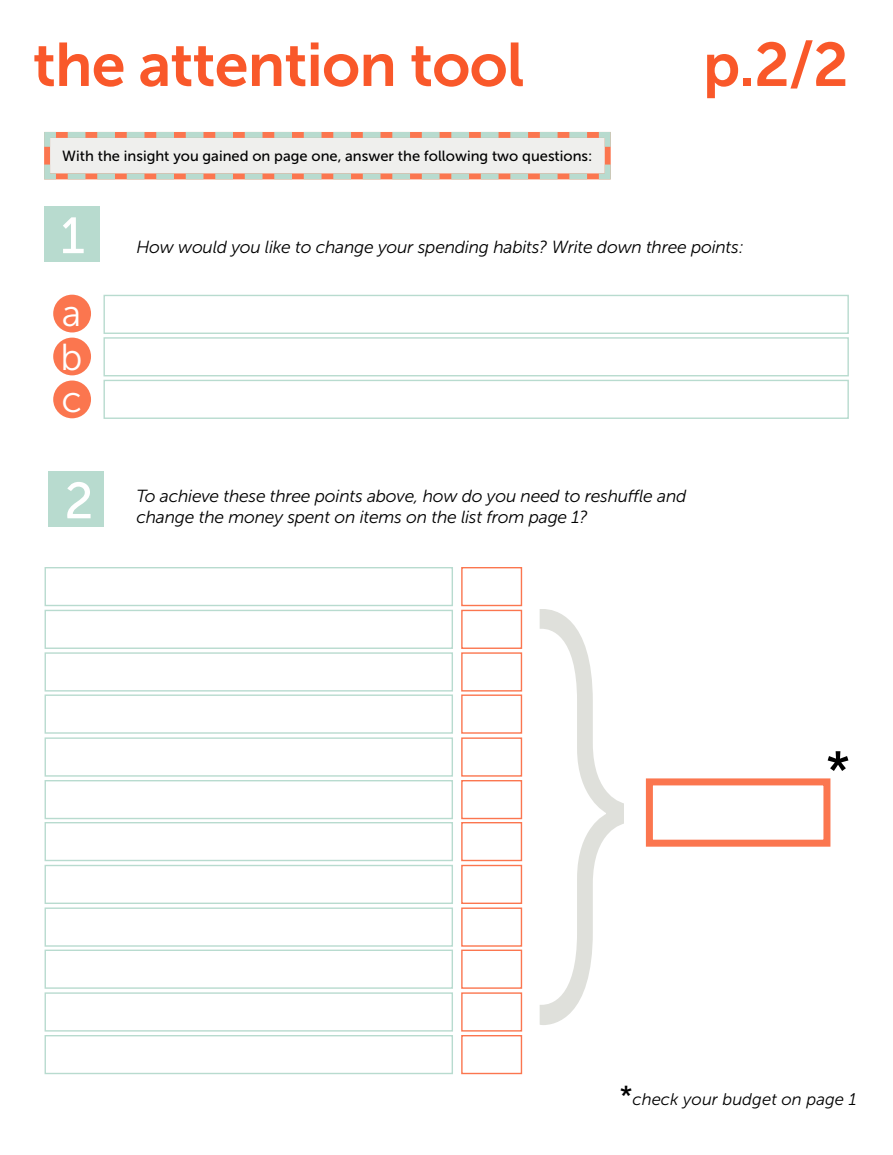
<style>
.page{position:relative;width:893px;height:1155px;background:#fff}
.page>*{position:absolute;margin:0;border:0;box-sizing:border-box;transform-origin:0 0}
.t1{font:61.25px "Museo Sans 700";letter-spacing:-.015em;color:#f93b04}
.t2{font:52.5px "Museo Sans 500";color:#000}
.t3{font:50.75px "Museo Sans 500";color:#fff}
.t4{font:37.45px/43.1px "Museo Sans 300";color:#fff;text-align:justify}
.t5{font:italic 17.5px "Museo Sans 300";letter-spacing:-.015em;color:#000}
.t6{font:italic 16.8px "Museo Sans 300";color:#000}
.t7{font:14.7px "Museo Sans 500";color:#000}
.s1{font-family:"Museo Sans 500";font-style:normal;font-size:27.3px}
</style>
<div class="page">
<div style="left:44px;top:206px;width:55px;height:55px;background:#b8dbcf"></div>
<svg style="left:44px;top:132px;width:567px;height:48px;background:#e7ded6"></svg>
<div style="left:48px;top:471px;width:55px;height:55px;background:#b8dbcf"></div>
<div style="left:103px;top:295px;width:745px;height:39px;border:1px solid #b8dbcf"></div>
<div style="left:103px;top:337px;width:745px;height:39px;border:1px solid #b8dbcf"></div>
<div style="left:103px;top:380px;width:745px;height:39px;border:1px solid #b8dbcf"></div>
<div style="left:53px;top:295px;width:38px;height:37px;background:#fb764f;border-radius:50%"></div>
<div style="left:53px;top:338px;width:38px;height:37px;background:#fb764f;border-radius:50%"></div>
<div style="left:53px;top:381px;width:38px;height:37px;background:#fb764f;border-radius:50%"></div>
<div style="left:45px;top:567px;width:408px;height:39px;border:1px solid #b8dbcf"></div>
<div style="left:45px;top:737px;width:408px;height:40px;border:1px solid #b8dbcf"></div>
<div style="left:45px;top:908px;width:408px;height:39px;border:1px solid #b8dbcf"></div>
<div style="left:45px;top:610px;width:408px;height:39px;border:1px solid #b8dbcf"></div>
<div style="left:45px;top:780px;width:408px;height:39px;border:1px solid #b8dbcf"></div>
<div style="left:45px;top:950px;width:408px;height:39px;border:1px solid #b8dbcf"></div>
<div style="left:45px;top:652px;width:408px;height:40px;border:1px solid #b8dbcf"></div>
<div style="left:45px;top:822px;width:408px;height:39px;border:1px solid #b8dbcf"></div>
<div style="left:45px;top:992px;width:408px;height:40px;border:1px solid #b8dbcf"></div>
<div style="left:45px;top:695px;width:408px;height:39px;border:1px solid #b8dbcf"></div>
<div style="left:45px;top:865px;width:408px;height:39px;border:1px solid #b8dbcf"></div>
<div style="left:45px;top:1035px;width:408px;height:39px;border:1px solid #b8dbcf"></div>
<div style="left:461px;top:567px;width:61px;height:39px;border:1px solid #fb764f"></div>
<div style="left:461px;top:822px;width:61px;height:39px;border:1px solid #fb764f"></div>
<div style="left:461px;top:695px;width:61px;height:39px;border:1px solid #fb764f"></div>
<div style="left:461px;top:950px;width:61px;height:39px;border:1px solid #fb764f"></div>
<div style="left:461px;top:610px;width:61px;height:39px;border:1px solid #fb764f"></div>
<div style="left:461px;top:865px;width:61px;height:39px;border:1px solid #fb764f"></div>
<div style="left:461px;top:737px;width:61px;height:40px;border:1px solid #fb764f"></div>
<div style="left:461px;top:992px;width:61px;height:40px;border:1px solid #fb764f"></div>
<div style="left:461px;top:652px;width:61px;height:40px;border:1px solid #fb764f"></div>
<div style="left:461px;top:908px;width:61px;height:39px;border:1px solid #fb764f"></div>
<div style="left:461px;top:780px;width:61px;height:39px;border:1px solid #fb764f"></div>
<div style="left:461px;top:1035px;width:61px;height:39px;border:1px solid #fb764f"></div>
<svg style="left:539px;top:609px;width:85px;height:416px"></svg>
<div style="left:646px;top:778px;width:184px;height:69px;border:7px solid #fb764f"></div>
<h1 class="t1" style="left:33px;top:31px;width:493px">the attention tool</h1>
<h1 class="t1" style="left:702px;top:31px;width:147px">p.2/2</h1>
<p class="t7" style="left:62px;top:148px;width:531px">With the insight you gained on page one, answer the following two questions:</p>
<h3 class="t3" style="left:60px;top:208px;width:26px">1</h3>
<h3 class="t4" style="left:61px;top:291px;width:24px">a b c</h3>
<h3 class="t3" style="left:64px;top:473px;width:31px">2</h3>
<p class="t5" style="left:136px;top:238px;width:609px">How would you like to change your spending habits? Write down three points:</p>
<p class="t5" style="left:136px;top:486px;width:551px">To achieve these three points above, how do you need to reshuffle and</p>
<p class="t5" style="left:136px;top:507px;width:453px">change the money spent on items on the list from page 1?</p>
<h2 class="t2" style="left:825px;top:741px;width:26px">*</h2>
<p class="t6" style="left:619px;top:1090px;width:238px"><span class="s1">*</span>check your budget on page 1</p>
</div>
